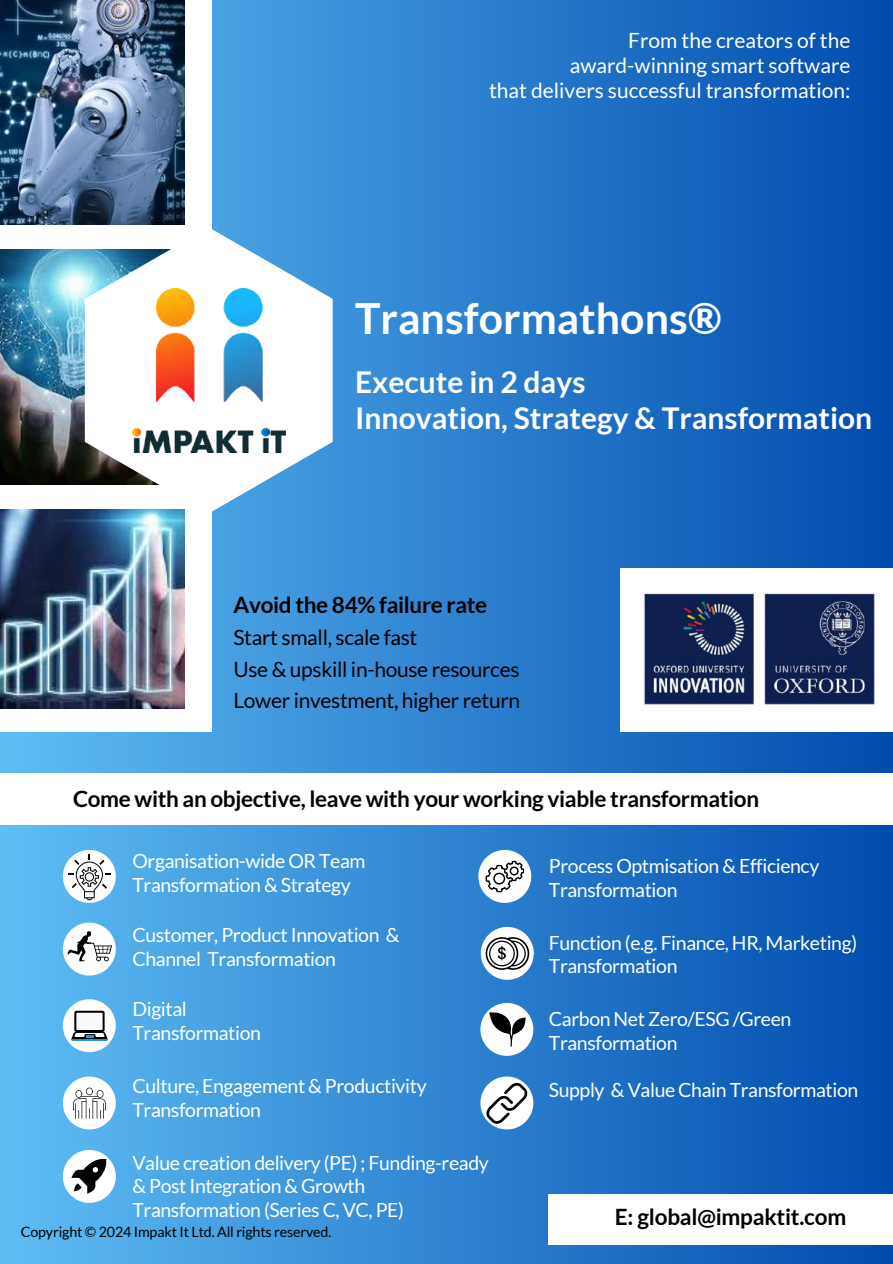
<style>
.page{position:relative;width:893px;height:1264px;background:#fff}
.page>*{position:absolute;margin:0;border:0;box-sizing:border-box;transform-origin:0 0}
.t1{font:700 42.9px "Lato";color:#fff}
.t2{font:700 30px/36px "Lato";color:#fff}
.t3{font:700 22.5px "Lato";letter-spacing:-.015em;color:#000}
.t4{font:21px/24.8px "Lato";color:#fff;text-align:right}
.t5{font:21px/31.5px "Lato";letter-spacing:-.015em;color:#000}
.t6{font:19.5px/23.7px "Lato";letter-spacing:-.02em;color:#fff}
.t7{font:14.25px "Lato";letter-spacing:-.01em;color:#000}
</style>
<div class="page">
<div style="left:0;top:0;width:892px;height:1263px;background:linear-gradient(to right,#60bef4,#024cae)"></div>
<div style="left:0;top:0;width:211px;height:732px;background:#fff"></div>
<img style="left:0;top:509px;width:184px;height:199px">
<img style="left:0;top:0;width:184px;height:224px">
<img style="left:0;top:249px;width:85px;height:235px">
<svg style="left:85px;top:227px;width:247px;height:286px"></svg>
<img style="left:132px;top:288px;width:153px;height:164px">
<svg style="left:63px;top:922px;width:53px;height:53px"></svg>
<svg style="left:63px;top:850px;width:53px;height:52px"></svg>
<div style="left:85px;top:872px;width:8px;height:9px;background:#fff;border-radius:50%"></div>
<div style="left:85px;top:872px;width:9px;height:9px;border:1px solid #040200;border-radius:50%"></div>
<svg style="left:480px;top:1002px;width:53px;height:53px"></svg>
<div style="left:620px;top:568px;width:272px;height:163px;background:#fff"></div>
<img style="left:643px;top:591px;width:235px;height:116px">
<svg style="left:63px;top:999px;width:53px;height:53px"></svg>
<svg style="left:481px;top:926px;width:52px;height:53px"></svg>
<svg style="left:63px;top:1076px;width:53px;height:53px"></svg>
<svg style="left:478px;top:850px;width:53px;height:52px"></svg>
<svg style="left:63px;top:1149px;width:53px;height:53px"></svg>
<div style="left:549px;top:1193px;width:343px;height:51px;background:#fff"></div>
<div style="left:0;top:773px;width:892px;height:51px;background:#fff"></div>
<svg style="left:480px;top:1076px;width:53px;height:53px"></svg>
<p class="t4" style="left:489px;top:28px;width:363px">From the creators of the award-winning smart software<br>that delivers successful transformation:</p>
<h1 class="t1" style="left:355px;top:292px;width:368px">Transformathons®</h1>
<h2 class="t2" style="left:355px;top:363px;width:518px">Execute in 2 days<br>Innovation, Strategy &amp; Transformation</h2>
<p class="t3" style="left:233px;top:590px;width:255px">Avoid the 84% failure rate</p>
<p class="t5" style="left:233px;top:621px;width:288px">Start small, scale fast<br>Use &amp; upskill in-house resources<br>Lower investment, higher return</p>
<p class="t3" style="left:73px;top:784px;width:687px">Come with an objective, leave with your working viable transformation</p>
<p class="t6" style="left:132px;top:848px;width:235px">Organisation-wide OR Team<br>Transformation &amp; Strategy</p>
<p class="t6" style="left:132px;top:922px;width:269px">Customer, Product Innovation &amp;<br>Channel Transformation</p>
<p class="t6" style="left:132px;top:997px;width:130px">Digital<br>Transformation</p>
<p class="t6" style="left:132px;top:1073px;width:296px">Culture, Engagement &amp; Productivity<br>Transformation</p>
<p class="t6" style="left:132px;top:1150px;width:358px">Value creation delivery (PE) ; Funding-ready &amp; Post Integration &amp; Growth<br>Transformation (Series C, VC, PE)</p>
<p class="t7" style="left:21px;top:1222px;width:312px">Copyright © 2024 Impakt It Ltd. All rights reserved.</p>
<p class="t6" style="left:549px;top:853px;width:272px">Process Optmisation &amp; Efficiency<br>Transformation</p>
<p class="t6" style="left:549px;top:930px;width:310px">Function (e.g. Finance, HR, Marketing)<br>Transformation</p>
<p class="t6" style="left:549px;top:1006px;width:244px">Carbon Net Zero/ESG /Green<br>Transformation</p>
<p class="t6" style="left:549px;top:1077px;width:311px">Supply &amp; Value Chain Transformation</p>
<p class="t3" style="left:615px;top:1202px;width:233px">E: global@impaktit.com</p>
</div>
